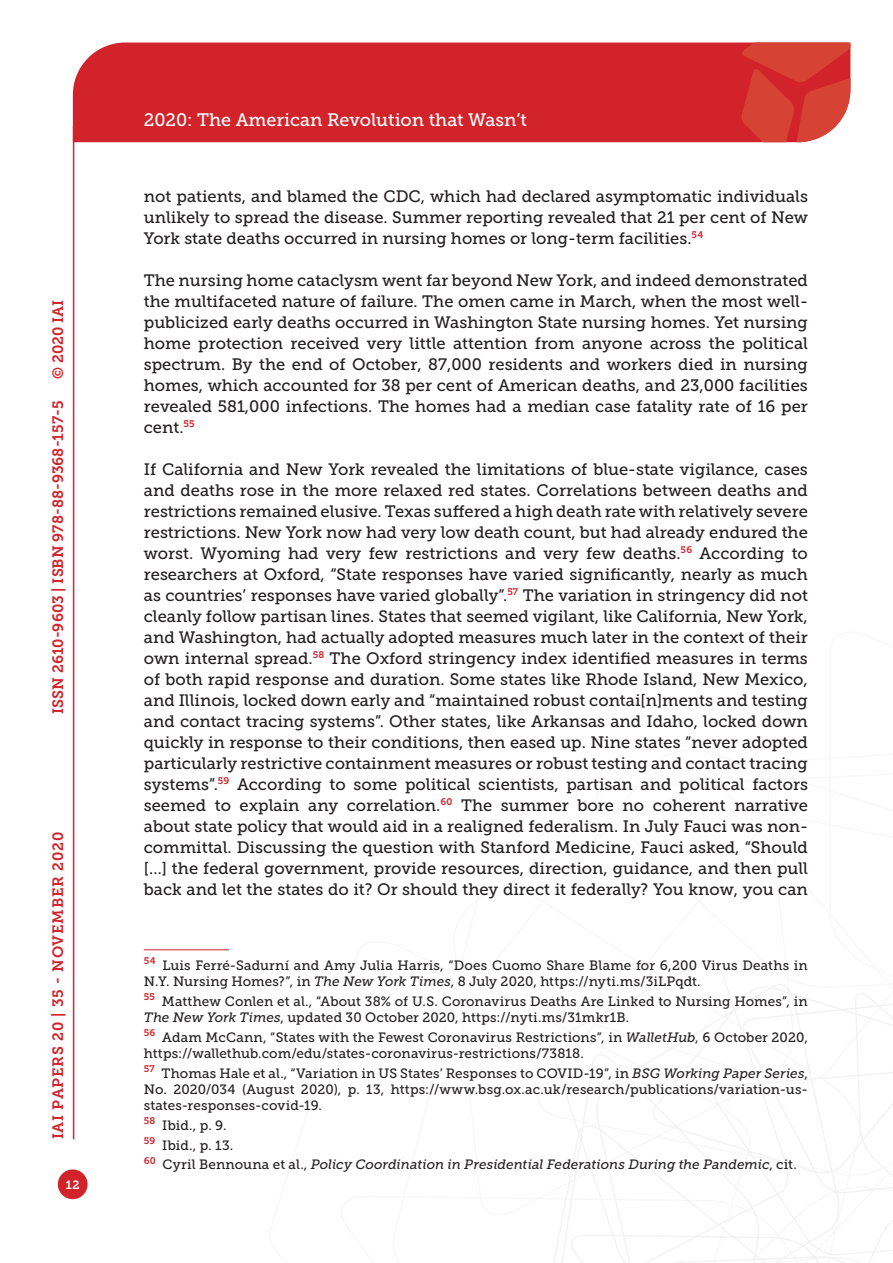
<style>
.page{position:relative;width:893px;height:1263px;background:#fff}
.page>*{position:absolute;margin:0;border:0;box-sizing:border-box;transform-origin:0 0}
.t1{font:18px "Museo Slab 500";color:#fff}
.Testo{font:16.5px/21px "Museo Slab 500";color:#231f20;text-align:justify}
.t2{font:15px "Museo Slab 700";color:#d2232a}
.t3{font:15px "Museo Slab 700";letter-spacing:.05em;color:#d2232a}
.Nota{font:13.5px/16.2px "Museo Slab 500";letter-spacing:.01em;color:#231f20}
.Nota-2{font:italic 13.5px "Museo Slab 500";color:#231f20}
.t4{font:12px "Museo Slab 700";color:#fff}
.s1{font-style:italic}
.s2{font-style:normal}
</style>
<div class="page">
<svg style="left:553px;top:960px;width:340px;height:303px"></svg>
<div style="left:73px;top:43px;width:668px;height:99px;background:#d2232a"></div>
<svg style="left:741px;top:43px;width:109px;height:99px;background:#d6433b"></svg>
<div style="left:58px;top:1169px;width:30px;height:30px;background:#d2232a;border-radius:50%"></div>
<hr style="left:73px;top:126px;width:1px;height:1013px;background:#d2232a">
<hr style="left:144px;top:949px;width:85px;height:1px;background:#d2232a">
<p class="t2" style="left:50px;top:379px;width:80px;rotate:-90deg">© 2020 IAI</p>
<p class="t2" style="left:49px;top:714px;width:315px;rotate:-90deg">ISSN 2610-9603 | ISBN 978-88-9368-157-5</p>
<p class="t3" style="left:50px;top:1139px;width:309px;rotate:-90deg">IAI PAPERS 20 | 35 - NOVEMBER 2020</p>
<p class="t4" style="left:66px;top:1178px;width:15px">12</p>
<p class="t1" style="left:144px;top:110px;width:385px">2020: The American Revolution that Wasn’t</p>
<p class="Testo" style="left:144px;top:186px;width:666px">not patients, and blamed the CDC, which had declared asymptomatic individuals unlikely to spread the disease. Summer reporting revealed that 21 per cent of New York state deaths occurred in nursing homes or long-term facilities.<sup>54</sup></p>
<p class="Testo" style="left:144px;top:270px;width:666px">The nursing home cataclysm went far beyond New York, and indeed demonstrated the multifaceted nature of failure. The omen came in March, when the most well&shy;publicized early deaths occurred in Washington State nursing homes. Yet nursing home protection received very little attention from anyone across the political spectrum. By the end of October, 87,000 residents and workers died in nursing homes, which accounted for 38 per cent of American deaths, and 23,000 facilities revealed 581,000 infections. The homes had a median case fatality rate of 16 per cent.<sup>55</sup></p>
<p class="Testo" style="left:144px;top:459px;width:666px">If California and New York revealed the limitations of blue-state vigilance, cases and deaths rose in the more relaxed red states. Correlations between deaths and restrictions remained elusive. Texas suffered a high death rate with relatively severe restrictions. New York now had very low death count, but had already endured the worst. Wyoming had very few restrictions and very few deaths.<sup>56</sup> According to researchers at Oxford, “State responses have varied significantly, nearly as much as countries’ responses have varied globally”.<sup>57</sup> The variation in stringency did not cleanly follow partisan lines. States that seemed vigilant, like California, New York, and Washington, had actually adopted measures much later in the context of their own internal spread.<sup>58</sup> The Oxford stringency index identified measures in terms of both rapid response and duration. Some states like Rhode Island, New Mexico, and Illinois, locked down early and “maintained robust contai[n]ments and testing and contact tracing systems”. Other states, like Arkansas and Idaho, locked down quickly in response to their conditions, then eased up. Nine states “never adopted particularly restrictive containment measures or robust testing and contact tracing systems”.<sup>59</sup> According to some political scientists, partisan and political factors seemed to explain any correlation.<sup>60</sup> The summer bore no coherent narrative about state policy that would aid in a realigned federalism. In July Fauci was non&shy;committal. Discussing the question with Stanford Medicine, Fauci asked, “Should […] the federal government, provide resources, direction, guidance, and then pull back and let the states do it? Or should they direct it federally? You know, you can</p>
<p class="Nota" style="left:144px;top:957px;width:665px"><sup>54</sup> Luis Ferré-Sadurní and Amy Julia Harris, “Does Cuomo Share Blame for 6,200 Virus Deaths in<br>N.Y. Nursing Homes?”, in <span class="s1">The New York Times</span>, 8 July 2020, https://nyti.ms/3iLPqdt.</p>
<p class="Nota" style="left:144px;top:993px;width:665px"><sup>55</sup> Matthew Conlen et al., “About 38% of U.S. Coronavirus Deaths Are Linked to Nursing Homes”, in<br><span class="s1">The New York Times</span>, updated 30 October 2020, https://nyti.ms/31mkr1B.</p>
<p class="Nota" style="left:144px;top:1029px;width:666px"><sup>56</sup> Adam McCann, “States with the Fewest Coronavirus Restrictions”, in <span class="s1">WalletHub</span>, 6 October 2020, https://wallethub.com/edu/states-coronavirus-restrictions/73818.</p>
<p class="Nota" style="left:144px;top:1065px;width:666px;text-align:justify"><sup>57</sup> Thomas Hale et al., “Variation in US States’ Responses to COVID-19”, in <span class="s1">BSG Working Paper Series</span>, No. 2020/034 (August 2020), p. 13, https://www.bsg.ox.ac.uk/research/publications/variation-us&shy;states-responses-covid-19.</p>
<p class="Nota" style="left:144px;top:1117px;width:84px"><sup>58</sup> Ibid., p. 9.</p>
<p class="Nota" style="left:144px;top:1137px;width:91px"><sup>59</sup> Ibid., p. 13.</p>
<p class="Nota-2" style="left:144px;top:1157px;width:654px"><sup>60</sup> <span class="s2">Cyril Bennouna et al.,</span> Policy Coordination in Presidential Federations During the Pandemic<span class="s2">, cit.</span></p>
</div>
